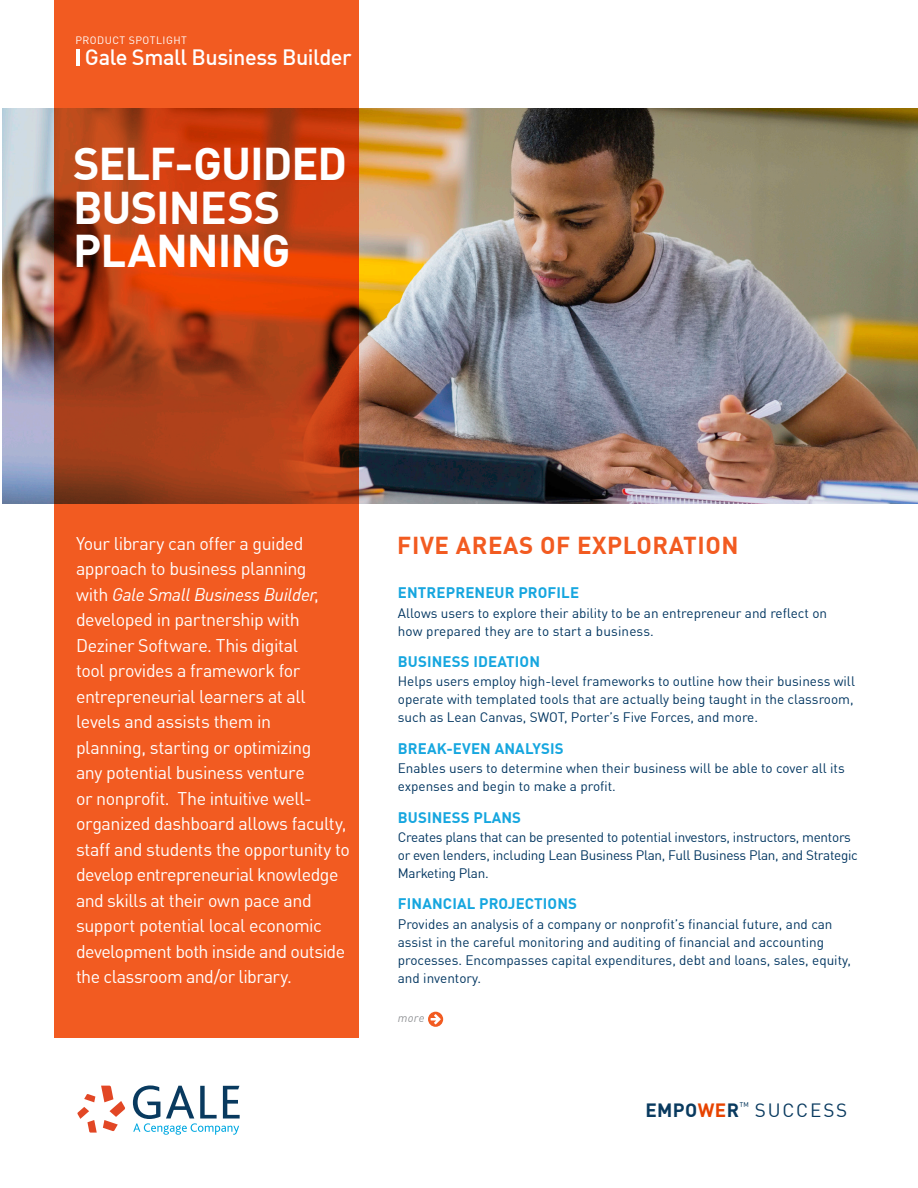
<style>
.page{position:relative;width:918px;height:1188px;background:#fff}
.page>*{position:absolute;margin:0;border:0;box-sizing:border-box;transform-origin:0 0}
.t1{font:700 44.85px/43.3px "DIN Offc";letter-spacing:-.025em;color:#fff}
.t2{font:700 24px "DIN Offc";letter-spacing:.025em;color:#f25b21}
.t3{font:500 21.75px "DIN Offc";letter-spacing:-.02em;color:#fff}
.t4{font:18.9px "DIN Offc";letter-spacing:.1em;color:#093a5f}
.t5{font:18px/25.5px "DIN Offc";letter-spacing:-.025em;color:#fff}
.feature_header{font:700 15px "DIN Offc";letter-spacing:.01em;color:#16a6df}
.feature_copy{font:13.5px/18px "DIN Offc";color:#003560}
.feature_copy-2{font:13.5px/18px "DIN Offc";letter-spacing:-.02em;color:#003560}
.feature_copy-3{font:italic 11.7px "DIN Offc";color:#939598}
.t6{font:10.5px "DIN Offc";letter-spacing:.05em;color:#fff}
.s1{font-style:italic}
.s2{font-weight:700}
.s3{font-weight:700;color:#e74300}
</style>
<div class="page">
<img style="left:2px;top:109px;width:916px;height:395px">
<svg style="left:54px;top:0;width:304px;height:1038px;background:#da4f1b"></svg>
<hr style="left:76px;top:50px;width:4px;height:16px;background:#fff">
<svg style="left:77px;top:1086px;width:48px;height:47px"></svg>
<svg style="left:133px;top:1085px;width:107px;height:50px"></svg>
<svg style="left:428px;top:1012px;width:15px;height:15px"></svg>
<p class="t6" style="left:75px;top:33px;width:113px">PRODUCT SPOTLIGHT</p>
<p class="t3" style="left:85px;top:44px;width:268px">Gale Small Business Builder</p>
<p class="t1" style="left:73px;top:142px;width:276px">SELF-GUIDED<br>BUSINESS<br>PLANNING</p>
<p class="t5" style="left:76px;top:531px;width:229px">Your library can offer a guided</p>
<p class="t5" style="left:76px;top:556px;width:275px">approach to business planning<br>with <span class="s1">Gale Small Business Builder</span>, developed in partnership with<br>Deziner Software. This digital<br>tool provides a framework for entrepreneurial learners at all levels and assists them in<br>planning, starting or optimizing<br>any potential business venture<br>or nonprofit. The intuitive well&shy;organized dashboard allows faculty, staff and students the opportunity to develop entrepreneurial knowledge and skills at their own pace and support potential local economic development both inside and outside the classroom and/or library.</p>
<p class="t2" style="left:397px;top:530px;width:343px">FIVE AREAS OF EXPLORATION</p>
<p class="feature_header" style="left:398px;top:583px;width:183px">ENTREPRENEUR PROFILE</p>
<p class="feature_copy" style="left:398px;top:604px;width:431px">Allows users to explore their ability to be an entrepreneur and reflect on how prepared they are to start a business.</p>
<p class="feature_header" style="left:398px;top:652px;width:144px">BUSINESS IDEATION</p>
<p class="feature_copy" style="left:398px;top:673px;width:459px;text-align:justify">Helps users employ high-level frameworks to outline how their business will operate with templated tools that are actually being taught in the classroom, such as Lean Canvas, SWOT, Porter’s Five Forces, and more.</p>
<p class="feature_header" style="left:398px;top:739px;width:167px">BREAK-EVEN ANALYSIS</p>
<p class="feature_copy" style="left:398px;top:759px;width:448px">Enables users to determine when their business will be able to cover all its expenses and begin to make a profit.</p>
<p class="feature_header" style="left:398px;top:807px;width:125px">BUSINESS PLANS</p>
<p class="feature_copy-2" style="left:398px;top:828px;width:462px">Creates plans that can be presented to potential investors, instructors, mentors or even lenders, including Lean Business Plan, Full Business Plan, and Strategic<br>Marketing Plan.</p>
<p class="feature_header" style="left:398px;top:894px;width:181px">FINANCIAL PROJECTIONS</p>
<p class="feature_copy" style="left:398px;top:915px;width:455px">Provides an analysis of a company or nonprofit’s financial future, and can assist in the careful monitoring and auditing of financial and accounting processes. Encompasses capital expenditures, debt and loans, sales, equity, and inventory.</p>
<p class="feature_copy-3" style="left:398px;top:1011px;width:28px">more</p>
<p class="t4" style="left:645px;top:1098px;width:203px"><span class="s2">EMPO</span><span class="s3">WE</span><span class="s2">R</span><sup>™</sup> SUCCESS</p>
</div>
